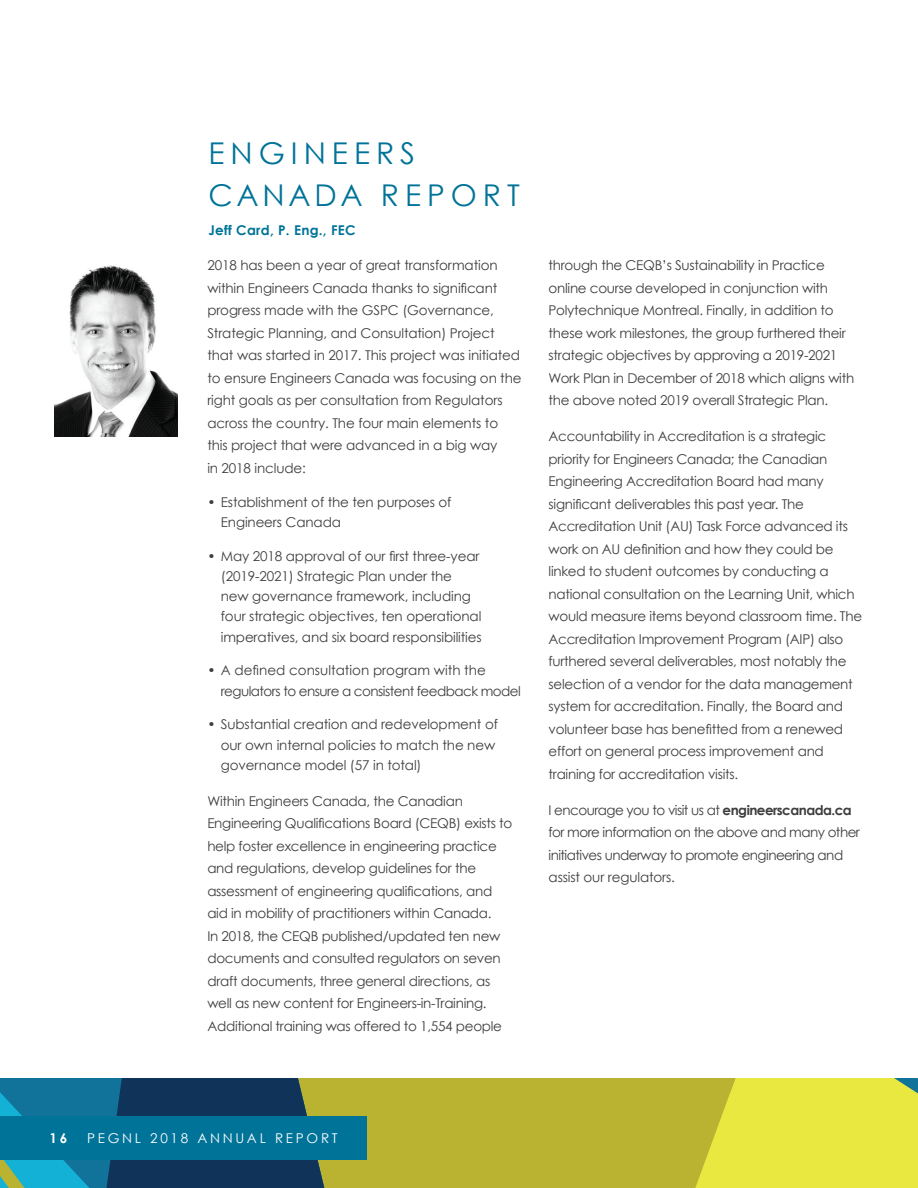
<style>
.page{position:relative;width:918px;height:1188px;background:#fff}
.page>*{position:absolute;margin:0;border:0;box-sizing:border-box;transform-origin:0 0}
.t1{font:30px/42px "Century Gothic";letter-spacing:.2em;color:#007398}
.t2{font:13.5px/22.5px "Century Gothic";letter-spacing:-.02em;color:#3e3e3f}
.t3{font:13.5px/22.5px "Century Gothic";letter-spacing:-.04em;color:#3e3e3f}
.t4{font:13.5px "Century Gothic";letter-spacing:.2em;color:#fff}
.t5{font:700 13.5px "Century Gothic";letter-spacing:.02em;color:#007398}
.t6{font:700 13.5px "Century Gothic";color:#fff}
.s1{font-weight:700}
</style>
<div class="page">
<svg style="left:478px;top:1078px;width:440px;height:110px;background:#ceca39"></svg>
<svg style="left:0;top:1078px;width:478px;height:110px;background:#5b7c58"></svg>
<div style="left:0;top:1116px;width:367px;height:43px;background:#007398"></div>
<img style="left:54px;top:265px;width:124px;height:171px">
<p class="t1" style="left:209px;top:132px;width:313px">ENGINEERS<br>CANADA REPORT</p>
<p class="t5" style="left:209px;top:221px;width:149px">Jeff Card, P. Eng., FEC</p>
<p class="t2" style="left:207px;top:254px;width:316px">2018 has been a year of great transformation within Engineers Canada thanks to significant progress made with the GSPC (Governance, Strategic Planning, and Consultation) Project that was started in 2017. This project was initiated to ensure Engineers Canada was focusing on the right goals as per consultation from Regulators across the country. The four main elements to this project that were advanced in a big way<br>in 2018 include:</p>
<p class="t2" style="left:221px;top:491px;width:232px;line-height:20.2px;text-indent:-14px">• Establishment of the ten purposes of<br>Engineers Canada</p>
<p class="t2" style="left:221px;top:545px;width:262px;line-height:20.2px;text-indent:-14px">• May 2018 approval of our first three-year (2019-2021) Strategic Plan under the new governance framework, including four strategic objectives, ten operational imperatives, and six board responsibilities</p>
<p class="t3" style="left:221px;top:660px;width:302px;line-height:20.2px;text-indent:-14px">• A defined consultation program with the regulators to ensure a consistent feedback model</p>
<p class="t2" style="left:221px;top:714px;width:279px;line-height:20.2px;text-indent:-14px">• Substantial creation and redevelopment of our own internal policies to match the new governance model (57 in total)</p>
<p class="t2" style="left:207px;top:790px;width:306px">Within Engineers Canada, the Canadian Engineering Qualifications Board (CEQB) exists to help foster excellence in engineering practice and regulations, develop guidelines for the assessment of engineering qualifications, and aid in mobility of practitioners within Canada.<br>In 2018, the CEQB published/updated ten new documents and consulted regulators on seven draft documents, three general directions, as well as new content for Engineers-in-Training.<br>Additional training was offered to 1,554 people</p>
<p class="t2" style="left:549px;top:254px;width:307px">through the CEQB’s Sustainability in Practice online course developed in conjunction with Polytechnique Montreal. Finally, in addition to these work milestones, the group furthered their strategic objectives by approving a 2019-2021<br>Work Plan in December of 2018 which aligns with the above noted 2019 overall Strategic Plan.</p>
<p class="t2" style="left:549px;top:425px;width:315px">Accountability in Accreditation is a strategic priority for Engineers Canada; the Canadian Engineering Accreditation Board had many significant deliverables this past year. The Accreditation Unit (AU) Task Force advanced its work on AU definition and how they could be linked to student outcomes by conducting a national consultation on the Learning Unit, which would measure items beyond classroom time. The Accreditation Improvement Program (AIP) also furthered several deliverables, most notably the selection of a vendor for the data management system for accreditation. Finally, the Board and volunteer base has benefitted from a renewed effort on general process improvement and training for accreditation visits.</p>
<p class="t3" style="left:549px;top:799px;width:313px">I encourage you to visit us at <span class="s1">engineerscanada.ca </span>for more information on the above and many other initiatives underway to promote engineering and assist our regulators.</p>
<p class="t6" style="left:50px;top:1129px;width:19px">16</p>
<p class="t4" style="left:87px;top:1130px;width:252px">PEGNL 2018 ANNUAL REPORT</p>
</div>
